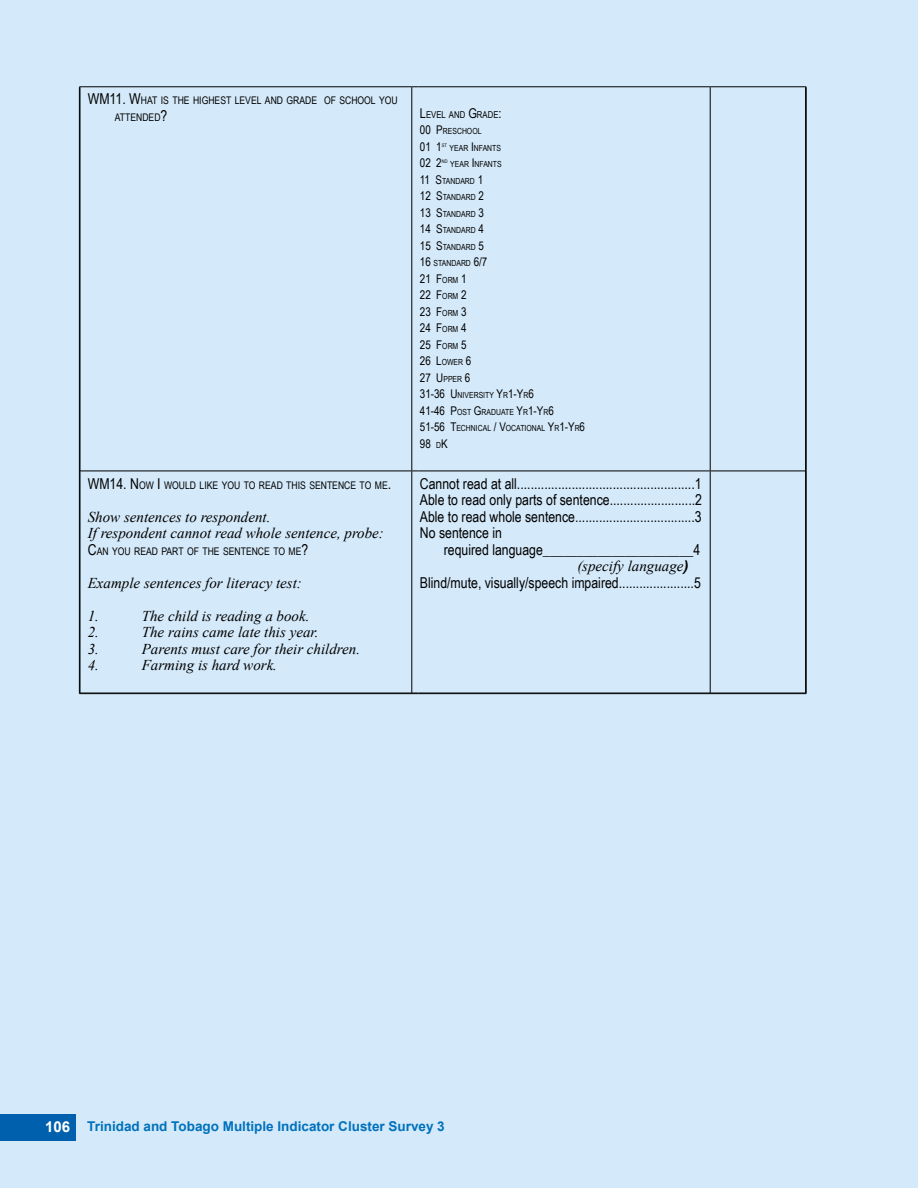
<style>
.page{position:relative;width:918px;height:1188px;background:#d4e9f9}
.page>*{position:absolute;margin:0;border:0;box-sizing:border-box;transform-origin:0 0}
.t1{font:15px/16.5px "Arial Narrow";color:#000;text-align:justify}
.t2{font:italic 15px/16.5px "Times New Roman";color:#000}
.t3{font:700 13.5px "Arial";color:#0071bc}
.t4{font:12px/16.5px "Arial Narrow";color:#000}
.t5{font:10.5px/16.5px "Arial Narrow";color:#000}
.t6{font:9.45px "Arial Narrow";color:#000}
.t7{font:8.4px/16.5px "Arial Narrow";color:#000}
.t8{font:4.95px "Arial Narrow";color:#000}
.s1{font-size:15px}
.s2{font-size:13.5px}
.s3{font-size:12px}
.s4{font-size:8.4px}
.s5{font-family:"Arial";font-weight:700}
.s6{font-size:15px;color:#fff}
</style>
<div class="page">
<div style="left:0;top:1114px;width:75px;height:26px;background:#0060ae"></div>
<hr style="left:79px;top:86px;width:333px;height:1px;background:#000">
<hr style="left:411px;top:87px;width:1px;height:384px;background:#000">
<hr style="left:419px;top:86px;width:291px;height:1px;background:#000">
<hr style="left:710px;top:86px;width:96px;height:1px;background:#000">
<hr style="left:710px;top:87px;width:1px;height:384px;background:#000">
<hr style="left:80px;top:471px;width:332px;height:1px;background:#000">
<hr style="left:411px;top:471px;width:1px;height:222px;background:#000">
<hr style="left:419px;top:471px;width:291px;height:1px;background:#000">
<hr style="left:710px;top:471px;width:96px;height:1px;background:#000">
<hr style="left:710px;top:471px;width:1px;height:222px;background:#000">
<hr style="left:79px;top:87px;width:1px;height:384px;background:#000">
<hr style="left:80px;top:87px;width:1px;height:384px;background:#000">
<hr style="left:805px;top:87px;width:1px;height:384px;background:#000">
<hr style="left:806px;top:87px;width:1px;height:384px;background:#000">
<hr style="left:79px;top:471px;width:1px;height:223px;background:#000">
<hr style="left:80px;top:471px;width:1px;height:222px;background:#000">
<hr style="left:79px;top:693px;width:333px;height:1px;background:#000">
<hr style="left:419px;top:693px;width:291px;height:1px;background:#000">
<hr style="left:710px;top:693px;width:96px;height:1px;background:#000">
<hr style="left:805px;top:471px;width:1px;height:222px;background:#000">
<hr style="left:806px;top:471px;width:1px;height:223px;background:#000">
<p class="t5" style="left:115px;top:92px;width:285px;text-indent:-27px"><span class="s1">WM11. W</span>HAT IS THE HIGHEST LEVEL AND GRADE OF SCHOOL YOU<br>ATTENDED<span class="s1">?</span></p>
<p class="t5" style="left:88px;top:476px;width:305px"><span class="s1">WM14. N</span> OW <span class="s1">I</span> WOULD LIKE YOU TO READ THIS SENTENCE TO ME<span class="s1">.</span></p>
<p class="t2" style="left:88px;top:508px;width:298px">Show sentences to respondent.<br>If respondent cannot read whole sentence, probe:</p>
<p class="t5" style="left:88px;top:542px;width:222px"><span class="s1">C</span>AN YOU READ PART OF THE SENTENCE TO ME<span class="s1">?</span></p>
<p class="t2" style="left:88px;top:574px;width:216px">Example sentences for literacy test:</p>
<p class="t2" style="left:88px;top:607px;width:13px">1.</p>
<p class="t2" style="left:142px;top:607px;width:169px">The child is reading a book.</p>
<p class="t2" style="left:88px;top:623px;width:13px">2.</p>
<p class="t2" style="left:142px;top:623px;width:178px">The rains came late this year.</p>
<p class="t2" style="left:88px;top:640px;width:13px">3.</p>
<p class="t2" style="left:142px;top:640px;width:220px">Parents must care for their children.</p>
<p class="t2" style="left:88px;top:656px;width:13px">4.</p>
<p class="t2" style="left:142px;top:656px;width:137px">Farming is hard work.</p>
<p class="t6" style="left:420px;top:107px;width:83px"><span class="s2">L</span>EVEL AND <span class="s2">G</span>RADE<span class="s2">:</span></p>
<p class="t7" style="left:420px;top:123px;width:63px"><span class="s3">00 P</span>RESCHOOL</p>
<p class="t4" style="left:420px;top:138px;width:23px">01 1</p>
<p class="t8" style="left:442px;top:141px;width:7px">ST</p>
<p class="t7" style="left:450px;top:139px;width:53px">YEAR <span class="s3">I</span> NFANTS</p>
<p class="t4" style="left:420px;top:154px;width:23px">02 2</p>
<p class="t8" style="left:442px;top:158px;width:7px">ND</p>
<p class="t7" style="left:420px;top:156px;width:83px;text-indent:30px">YEAR <span class="s3">I</span> NFANTS<br><span class="s3">11 S</span>TANDARD <span class="s3">1<br>12 S</span>TANDARD <span class="s3">2<br>13 S</span>TANDARD <span class="s3">3<br>14 S</span>TANDARD <span class="s3">4<br>15 S</span>TANDARD <span class="s3">5<br>16</span> STANDARD <span class="s3">6/7</span></p>
<p class="t4" style="left:420px;top:270px;width:136px">21 F<span class="s4">ORM</span> 1<br>22 F<span class="s4">ORM</span> 2<br>23 F<span class="s4">ORM</span> 3<br>24 F<span class="s4">ORM</span> 4<br>25 F<span class="s4">ORM</span> 5<br>26 L<span class="s4">OWER</span> 6<br>27 U <span class="s4">PPER</span> 6<br>31-36 U <span class="s4">NIVERSITY</span> Y<span class="s4">R</span>1-Y<span class="s4">R</span>6<br>41-46 P<span class="s4">OST</span> G<span class="s4">RADUATE</span> Y<span class="s4">R</span>1-Y<span class="s4">R</span>6</p>
<p class="t7" style="left:420px;top:420px;width:167px"><span class="s3">51-56 T</span>ECHNICAL <span class="s3">/ V</span>OCATIONAL <span class="s3">Y</span>R<span class="s3">1-Y</span>R<span class="s3">6</span></p>
<p class="t4" style="left:420px;top:435px;width:29px">98 <span class="s4">D</span>K</p>
<p class="t1" style="left:420px;top:474px;width:284px">CANNOT READ AT ALL....................................................1<br>ABLE TO READ ONLY PARTS OF SENTENCE.........................2<br>ABLE TO READ WHOLE SENTENCE...................................3<br>NO SENTENCE IN</p>
<p class="t1" style="left:444px;top:540px;width:258px">REQUIRED LANGUAGE______________________4</p>
<p class="t2" style="left:577px;top:557px;width:113px">(specify language<span class="s5">)</span></p>
<p class="t1" style="left:420px;top:573px;width:283px">BLIND/MUTE, VISUALLY/SPEECH IMPAIRED......................5</p>
<p class="t3" style="left:45px;top:1117px;width:401px"><span class="s6">1 06</span> Trinidad and Tobago Multiple Indicator Cluster Survey 3</p>
</div>
